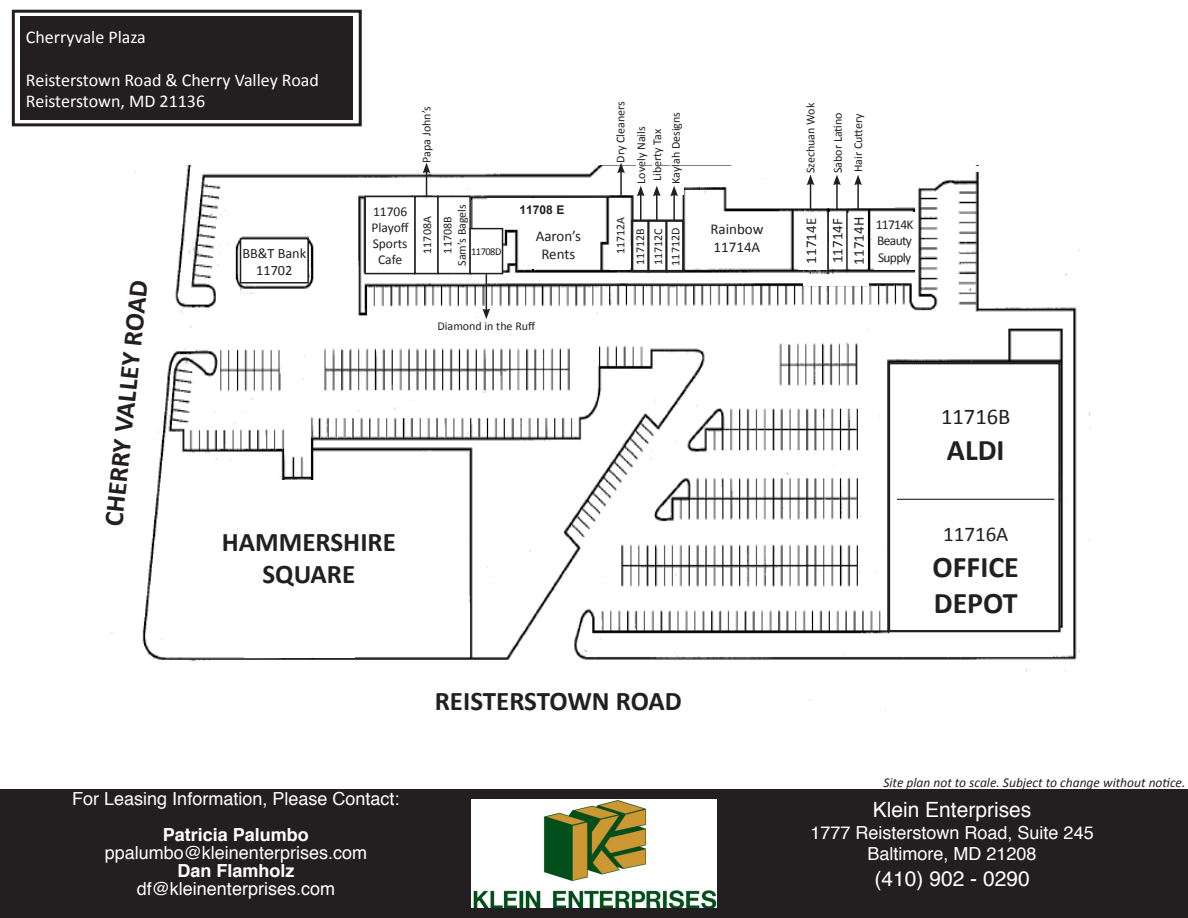
<style>
.page{position:relative;width:1188px;height:918px;background:#fff}
.page>*{position:absolute;margin:0;border:0;box-sizing:border-box;transform-origin:0 0}
.t1{font:700 30px "Calibri";color:#231f20}
.t2{font:700 27px "Calibri";color:#231f20}
.t3{font:22.5px "Calibri";color:#231f20}
.t4{font:21px "Helvetica";color:#fff}
.t5{font:21px "Calibri";color:#231f20}
.t6{font:18px "Helvetica";color:#fff}
.t7{font:18px "Calibri";color:#fff}
.t8{font:700 18px "Helvetica";color:#fff}
.t9{font:15px/18px "Calibri";color:#231f20;text-align:center}
.t10{font:14.25px "Calibri";color:#231f20}
.t11{font:italic 13.5px "Calibri";color:#231f20}
.t12{font:13.5px/16.2px "Calibri";color:#231f20;text-align:center}
.t13{font:13.5px/16.2px "Calibri";letter-spacing:-.05em;color:#231f20}
.t14{font:13.5px "Calibri";letter-spacing:-.02em;color:#231f20}
.t15{font:12px "Calibri";color:#231f20}
.t16{font:700 12px "Arial";letter-spacing:-.005em;color:#231f20}
.t17{font:700 10.5px "Arial";letter-spacing:-.005em;color:#231f20}
.t18{font:10.5px "Calibri";letter-spacing:-.05em;color:#231f20}
</style>
<div class="page">
<div style="left:13px;top:11px;width:347px;height:114px;background:linear-gradient(to right,#fff,#fff)"></div>
<div style="left:12px;top:10px;width:350px;height:116px;border:3px solid #231f20"></div>
<div style="left:21px;top:17px;width:332px;height:103px;background:#231f20"></div>
<img style="left:135px;top:166px;width:956px;height:545px">
<div style="left:94px;top:672px;width:128px;height:80px;background:#fff"></div>
<div style="left:798px;top:212px;width:30px;height:57px;background:#fff"></div>
<svg style="left:316px;top:207px;width:41px;height:110px"></svg>
<div style="left:226px;top:198px;width:93px;height:36px;background:#fff"></div>
<div style="left:232px;top:295px;width:93px;height:44px;background:#fff"></div>
<div style="left:831px;top:214px;width:18px;height:55px;background:#fff"></div>
<div style="left:772px;top:166px;width:122px;height:41px;background:#fff"></div>
<div style="left:804px;top:274px;width:65px;height:11px;background:#fff"></div>
<div style="left:874px;top:212px;width:41px;height:57px;background:#fff"></div>
<div style="left:168px;top:461px;width:109px;height:194px;background:#fff"></div>
<hr style="left:623px;top:166px;width:271px;height:2px;background:#fff">
<div style="left:876px;top:166px;width:233px;height:6px;background:#fff"></div>
<div style="left:333px;top:455px;width:110px;height:195px;background:#fff"></div>
<div style="left:489px;top:180px;width:195px;height:14px;background:#fff"></div>
<div style="left:244px;top:481px;width:110px;height:177px;background:#fff"></div>
<hr style="left:470px;top:199px;width:2px;height:75px;background:#231f20">
<div style="left:528px;top:199px;width:10px;height:70px;background:#fff"></div>
<div style="left:487px;top:198px;width:110px;height:23px;background:#fff"></div>
<div style="left:546px;top:217px;width:52px;height:25px;background:#fff"></div>
<hr style="left:846px;top:209px;width:2px;height:63px;background:#231f20">
<hr style="left:827px;top:211px;width:2px;height:63px;background:#231f20">
<div style="left:889px;top:363px;width:171px;height:268px;background:#fff"></div>
<div style="left:888px;top:362px;width:173px;height:270px;border:2px solid #231f20"></div>
<hr style="left:897px;top:499px;width:157px;height:1px;background:#231f20">
<div style="left:241px;top:239px;width:67px;height:44px;background:#fff"></div>
<div style="left:240px;top:238px;width:69px;height:46px;border:2px solid #231f20"></div>
<div style="left:365px;top:196px;width:50px;height:78px;background:#fff"></div>
<div style="left:364px;top:196px;width:52px;height:78px;border:2px solid #231f20"></div>
<div style="left:415px;top:196px;width:23px;height:78px;background:#fff"></div>
<div style="left:414px;top:196px;width:25px;height:78px;border:2px solid #231f20"></div>
<svg style="left:423px;top:163px;width:7px;height:34px"></svg>
<div style="left:438px;top:196px;width:32px;height:78px;background:#fff"></div>
<div style="left:437px;top:196px;width:34px;height:78px;border:2px solid #231f20"></div>
<div style="left:470px;top:229px;width:33px;height:45px;background:#fff"></div>
<div style="left:469px;top:228px;width:34px;height:46px;border:2px solid #231f20"></div>
<hr style="left:486px;top:274px;width:1px;height:37px;background:#231f20">
<svg style="left:483px;top:309px;width:7px;height:10px"></svg>
<div style="left:604px;top:247px;width:27px;height:21px;background:#fff"></div>
<div style="left:610px;top:201px;width:20px;height:69px;background:#fff"></div>
<hr style="left:620px;top:171px;width:2px;height:26px;background:#231f20">
<svg style="left:617px;top:163px;width:8px;height:10px"></svg>
<div style="left:632px;top:221px;width:51px;height:50px;background:#fff"></div>
<div style="left:631px;top:220px;width:53px;height:52px;border:2px solid #231f20"></div>
<hr style="left:647px;top:220px;width:3px;height:53px;background:#231f20">
<hr style="left:665px;top:220px;width:3px;height:53px;background:#231f20">
<hr style="left:640px;top:194px;width:2px;height:26px;background:#231f20">
<svg style="left:637px;top:186px;width:8px;height:10px"></svg>
<hr style="left:656px;top:194px;width:2px;height:26px;background:#231f20">
<svg style="left:653px;top:186px;width:8px;height:10px"></svg>
<hr style="left:673px;top:194px;width:2px;height:26px;background:#231f20">
<svg style="left:670px;top:186px;width:8px;height:10px"></svg>
<div style="left:636px;top:124px;width:9px;height:62px;background:#fff"></div>
<div style="left:652px;top:124px;width:9px;height:62px;background:#fff"></div>
<div style="left:671px;top:110px;width:9px;height:76px;background:#fff"></div>
<div style="left:698px;top:222px;width:78px;height:41px;background:#fff"></div>
<div style="left:795px;top:213px;width:31px;height:56px;background:#fff"></div>
<div style="left:829px;top:213px;width:16px;height:56px;background:#fff"></div>
<div style="left:850px;top:213px;width:16px;height:56px;background:#fff"></div>
<div style="left:872px;top:213px;width:45px;height:55px;background:#fff"></div>
<svg style="left:807px;top:175px;width:7px;height:34px"></svg>
<hr style="left:836px;top:183px;width:2px;height:26px;background:#231f20">
<svg style="left:833px;top:175px;width:8px;height:10px"></svg>
<hr style="left:857px;top:183px;width:2px;height:26px;background:#231f20">
<svg style="left:854px;top:175px;width:8px;height:10px"></svg>
<svg style="left:109px;top:173px;width:72px;height:461px"></svg>
<div style="left:330px;top:677px;width:457px;height:46px;background:#fff"></div>
<div style="left:0;top:789px;width:1188px;height:129px;background:#231f20"></div>
<img style="left:472px;top:800px;width:244px;height:108px">
<p class="t7" style="left:26px;top:25px;width:122px">Cherryvale Plaza</p>
<p class="t7" style="left:26px;top:68px;width:295px">Reisterstown Road &amp; Cherry Valley Road</p>
<p class="t7" style="left:26px;top:90px;width:181px">Reisterstown, MD 21136</p>
<p class="t2" style="left:96px;top:525px;width:249px;rotate:-84deg">CHERRY VALLEY ROAD</p>
<p class="t10" style="left:242px;top:244px;width:65px">BB&amp;T Bank</p>
<p class="t10" style="left:256px;top:261px;width:38px">11702</p>
<p class="t16" style="left:253px;top:254px;width:35px">11702</p>
<p class="t15" style="left:419px;top:163px;width:58px;rotate:-90deg">Papa John’s</p>
<p class="t14" style="left:373px;top:203px;width:36px">11706</p>
<p class="t12" style="left:372px;top:219px;width:39px">Playoff<br>Sports<br>Cafe</p>
<p class="t15" style="left:419px;top:254px;width:39px;rotate:-90deg">11708A</p>
<p class="t15" style="left:454px;top:266px;width:63px;rotate:-90deg">Sam’s Bagels</p>
<p class="t16" style="left:446px;top:261px;width:47px;rotate:-90deg">11708 B</p>
<p class="t15" style="left:440px;top:254px;width:38px;rotate:-90deg">11708B</p>
<p class="t18" style="left:471px;top:245px;width:32px">11708D</p>
<p class="t16" style="left:520px;top:202px;width:47px">11708 E</p>
<p class="t9" style="left:536px;top:227px;width:47px">Aaron’s<br>Rents</p>
<p class="t15" style="left:437px;top:318px;width:99px">Diamond in the Ruff</p>
<p class="t2" style="left:222px;top:525px;width:176px">HAMMERSHIRE</p>
<p class="t2" style="left:262px;top:557px;width:94px">SQUARE</p>
<p class="t15" style="left:613px;top:163px;width:63px;rotate:-90deg">Dry Cleaners</p>
<p class="t15" style="left:634px;top:184px;width:59px;rotate:-90deg">Lovely Nails</p>
<p class="t15" style="left:650px;top:181px;width:54px;rotate:-90deg">Liberty Tax</p>
<p class="t15" style="left:668px;top:184px;width:73px;rotate:-90deg">Kaylah Designs</p>
<p class="t15" style="left:613px;top:254px;width:39px;rotate:-90deg">11712A</p>
<p class="t15" style="left:633px;top:265px;width:38px;rotate:-90deg">11712B</p>
<p class="t15" style="left:651px;top:265px;width:38px;rotate:-90deg">11712C</p>
<p class="t15" style="left:668px;top:266px;width:39px;rotate:-90deg">11712D</p>
<p class="t9" style="left:710px;top:220px;width:55px">Rainbow</p>
<p class="t9" style="left:714px;top:238px;width:48px">11714A</p>
<p class="t6" style="left:72px;top:785px;width:329px">For Leasing Information, Please Contact:</p>
<p class="t8" style="left:163px;top:820px;width:148px">Patricia Palumbo</p>
<p class="t6" style="left:105px;top:839px;width:264px">ppalumbo@kleinenterprises.com</p>
<p class="t8" style="left:177px;top:856px;width:119px">Dan Flamholz</p>
<p class="t6" style="left:137px;top:875px;width:200px">df@kleinenterprises.com</p>
<p class="t2" style="left:435px;top:684px;width:249px">REISTERSTOWN ROAD</p>
<p class="t15" style="left:803px;top:173px;width:72px;rotate:-90deg">Szechuan Wok</p>
<p class="t15" style="left:830px;top:173px;width:62px;rotate:-90deg">Sabor Latino</p>
<p class="t15" style="left:851px;top:172px;width:60px;rotate:-90deg">Hair Cuttery</p>
<p class="t9" style="left:802px;top:264px;width:47px;rotate:-90deg">11714E</p>
<p class="t9" style="left:829px;top:263px;width:46px;rotate:-90deg">11714F</p>
<p class="t9" style="left:850px;top:265px;width:49px;rotate:-90deg">11714H</p>
<p class="t14" style="left:876px;top:216px;width:39px">11714K</p>
<p class="t17" style="left:803px;top:259px;width:41px;rotate:-90deg">11714 E</p>
<p class="t17" style="left:831px;top:259px;width:40px;rotate:-90deg">11714 F</p>
<p class="t16" style="left:871px;top:233px;width:47px">11714 K</p>
<p class="t13" style="left:877px;top:233px;width:36px">Beauty<br>Supply</p>
<p class="t3" style="left:941px;top:402px;width:71px">11716B</p>
<p class="t1" style="left:947px;top:431px;width:59px">ALDI</p>
<p class="t16" style="left:946px;top:521px;width:47px">11716 A</p>
<p class="t5" style="left:943px;top:520px;width:67px">11716A</p>
<p class="t1" style="left:933px;top:547px;width:88px">OFFICE</p>
<p class="t1" style="left:934px;top:583px;width:85px">DEPOT</p>
<p class="t11" style="left:883px;top:773px;width:304px">Site plan not to scale. Subject to change without notice.</p>
<p class="t4" style="left:873px;top:794px;width:160px">Klein Enterprises</p>
<p class="t6" style="left:811px;top:819px;width:285px">1777 Reisterstown Road, Suite 245</p>
<p class="t6" style="left:868px;top:840px;width:171px">Baltimore, MD 21208</p>
<p class="t4" style="left:874px;top:862px;width:157px">(410) 902 - 0290</p>
</div>
